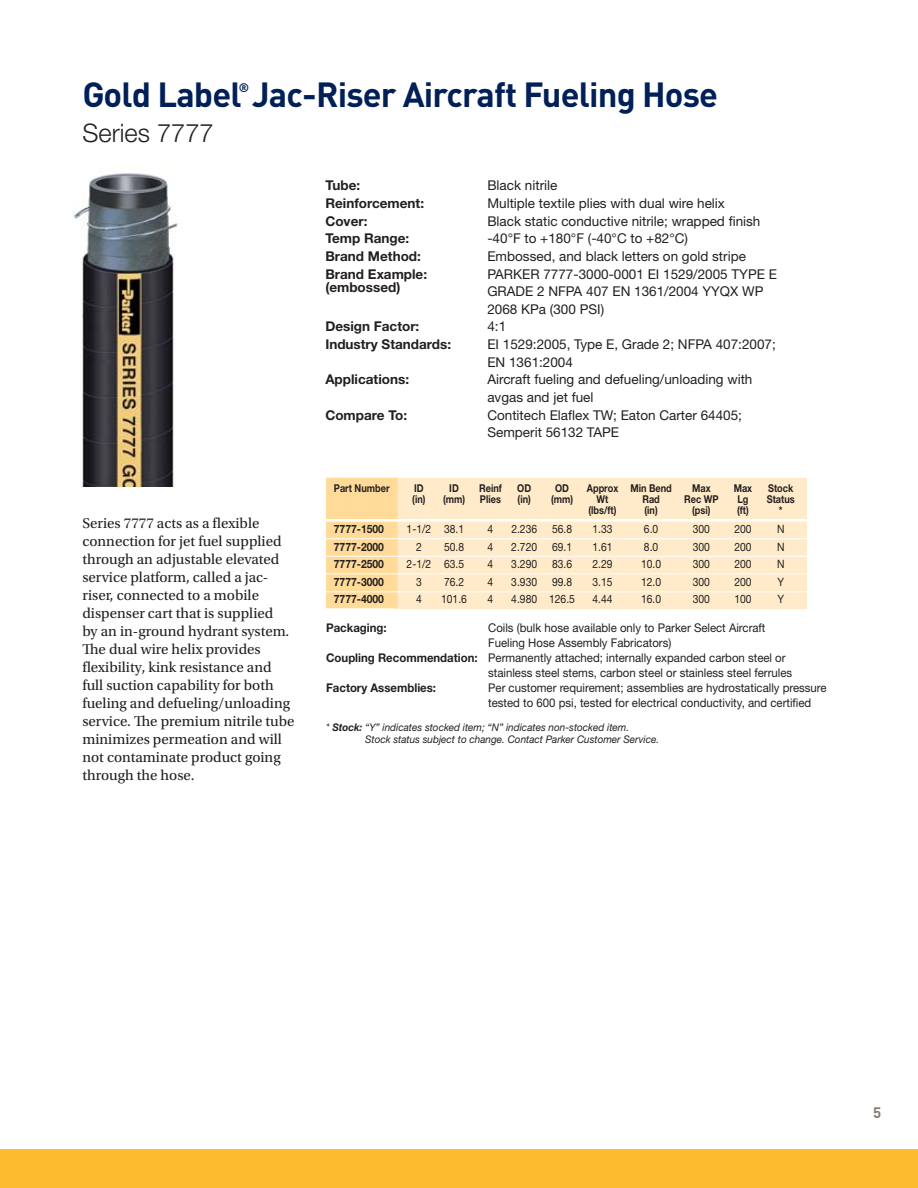
<style>
.page{position:relative;width:918px;height:1188px;background:#fff}
.page>*{position:absolute;margin:0;border:0;box-sizing:border-box;transform-origin:0 0}
.t1{font:700 34.5px "DINOT";letter-spacing:-.025em;color:#002057}
.t2{font:300 25.5px "Helvetica Neue LT Std";color:#231f20}
.t3{font:15px/18px "Utopia Std";color:#231f20}
.t4{font:700 15px "DINOT";color:#887d6e}
.t5{font:13.5px/17.7px "Helvetica Neue LT Std";color:#231f20}
.t6{font:700 13.5px "Helvetica Neue LT Std";color:#231f20}
.t7{font:700 12.3px "DINOT";color:#002057}
.t8{font:12px/15px "Helvetica Neue LT Std";color:#231f20;scale:.95 1}
.t9{font:700 12px "Helvetica Neue LT Std";color:#231f20;scale:.95 1}
.t10{font:11.55px "Helvetica Neue LT Std";color:#231f20;scale:.9 1}
.t11{font:700 11.55px "Helvetica Neue LT Std";color:#231f20;scale:.9 1}
.t12{font:700 10.8px "Helvetica Neue LT Std";color:#231f20;scale:.85 1}
.t13{font:italic 10.5px/12px "Helvetica Neue LT Std";color:#231f20;scale:.95 1}
.s1{font-weight:700}
</style>
<div class="page">
<div style="left:0;top:1150px;width:918px;height:38px;background:#fdbb30"></div>
<img style="left:72px;top:173px;width:106px;height:314px">
<div style="left:395px;top:478px;width:412px;height:130px;background:#ffebc9"></div>
<div style="left:326px;top:478px;width:72px;height:130px;background:#ffda98"></div>
<hr style="left:325px;top:519px;width:512px;height:3px;background:#fff">
<hr style="left:325px;top:538px;width:512px;height:1px;background:#fff">
<hr style="left:325px;top:556px;width:512px;height:1px;background:#fff">
<hr style="left:325px;top:574px;width:512px;height:1px;background:#fff">
<hr style="left:325px;top:592px;width:512px;height:1px;background:#fff">
<h1 class="t1" style="left:82px;top:82px;width:637px">Gold Label Jac-Riser Aircraft Fueling Hose</h1>
<p class="t7" style="left:239px;top:83px;width:12px">®</p>
<h2 class="t2" style="left:82px;top:124px;width:133px">Series 7777</h2>
<p class="t3" style="left:82px;top:515px;width:214px">Series 7777 acts as a flexible connection for jet fuel supplied through an adjustable elevated service platform, called a jac&shy;riser, connected to a mobile dispenser cart that is supplied<br>by an in-ground hydrant system.<br>The dual wire helix provides flexibility, kink resistance and full suction capability for both fueling and defueling/unloading service. The premium nitrile tube minimizes permeation and will not contaminate product going through the hose.</p>
<p class="t6" style="left:325px;top:181px;width:36px">Tube:</p>
<p class="t5" style="left:487px;top:178px;width:71px">Black nitrile</p>
<p class="t6" style="left:325px;top:198px;width:100px">Reinforcement:</p>
<p class="t5" style="left:487px;top:196px;width:239px">Multiple textile plies with dual wire helix</p>
<p class="t6" style="left:325px;top:216px;width:44px">Cover:</p>
<p class="t5" style="left:487px;top:214px;width:275px">Black static conductive nitrile; wrapped finish</p>
<p class="t6" style="left:325px;top:234px;width:85px">Temp Range:</p>
<p class="t5" style="left:487px;top:231px;width:202px">-40°F to +180°F (-40°C to +82°C)</p>
<p class="t6" style="left:325px;top:251px;width:97px">Brand Method:</p>
<p class="t5" style="left:487px;top:249px;width:260px">Embossed, and black letters on gold stripe</p>
<p class="t6" style="left:325px;top:269px;width:103px">Brand Example:</p>
<p class="t5" style="left:487px;top:267px;width:291px">PARKER 7777-3000-0001 EI 1529/2005 TYPE E</p>
<p class="t6" style="left:325px;top:282px;width:76px">(embossed)</p>
<p class="t5" style="left:487px;top:284px;width:278px">GRADE 2 NFPA 407 EN 1361/2004 YYQX WP<br>2068 KPa (300 PSI)</p>
<p class="t6" style="left:325px;top:322px;width:96px">Design Factor:</p>
<p class="t5" style="left:487px;top:319px;width:20px">4:1</p>
<p class="t6" style="left:325px;top:339px;width:127px">Industry Standards:</p>
<p class="t5" style="left:487px;top:337px;width:290px">EI 1529:2005, Type E, Grade 2; NFPA 407:2007;<br>EN 1361:2004</p>
<p class="t6" style="left:325px;top:375px;width:85px">Applications:</p>
<p class="t5" style="left:487px;top:372px;width:267px">Aircraft fueling and defueling/unloading with avgas and jet fuel</p>
<p class="t6" style="left:325px;top:410px;width:83px">Compare To:</p>
<p class="t5" style="left:487px;top:408px;width:256px">Contitech Elaflex TW; Eaton Carter 64405;<br>Semperit 56132 TAPE</p>
<p class="t12" style="left:334px;top:484px;width:67px">Part Number</p>
<p class="t12" style="left:414px;top:484px;width:13px">ID</p>
<p class="t12" style="left:449px;top:484px;width:13px">ID</p>
<p class="t12" style="left:479px;top:484px;width:28px">Reinf</p>
<p class="t12" style="left:517px;top:484px;width:18px">OD</p>
<p class="t12" style="left:555px;top:484px;width:18px">OD</p>
<p class="t12" style="left:587px;top:484px;width:102px">Approx Min Bend</p>
<p class="t12" style="left:692px;top:484px;width:23px">Max</p>
<p class="t12" style="left:734px;top:484px;width:23px">Max</p>
<p class="t12" style="left:768px;top:484px;width:31px">Stock</p>
<p class="t12" style="left:412px;top:495px;width:17px">(in)</p>
<p class="t12" style="left:443px;top:495px;width:27px">(mm)</p>
<p class="t12" style="left:480px;top:495px;width:26px">Plies</p>
<p class="t12" style="left:518px;top:495px;width:17px">(in)</p>
<p class="t12" style="left:551px;top:495px;width:27px">(mm)</p>
<p class="t12" style="left:597px;top:495px;width:15px">Wt</p>
<p class="t12" style="left:642px;top:495px;width:22px">Rad</p>
<p class="t12" style="left:684px;top:495px;width:42px">Rec WP</p>
<p class="t12" style="left:737px;top:495px;width:15px">Lg</p>
<p class="t12" style="left:767px;top:495px;width:35px">Status</p>
<p class="t12" style="left:589px;top:506px;width:34px">(lbs/ft)</p>
<p class="t12" style="left:645px;top:506px;width:17px">(in)</p>
<p class="t12" style="left:692px;top:506px;width:23px">(psi)</p>
<p class="t12" style="left:737px;top:506px;width:15px">(ft)</p>
<p class="t12" style="left:779px;top:506px;width:6px">*</p>
<p class="t11" style="left:334px;top:525px;width:57px">7777-1500</p>
<p class="t10" style="left:407px;top:525px;width:65px">1-1/2 38.1</p>
<p class="t10" style="left:488px;top:525px;width:8px">4</p>
<p class="t10" style="left:511px;top:525px;width:30px">2.236</p>
<p class="t10" style="left:552px;top:525px;width:24px">56.8</p>
<p class="t10" style="left:593px;top:525px;width:24px">1.33</p>
<p class="t10" style="left:644px;top:525px;width:17px">6.0</p>
<p class="t10" style="left:693px;top:525px;width:21px">300</p>
<p class="t10" style="left:734px;top:525px;width:21px">200</p>
<p class="t10" style="left:777px;top:525px;width:10px">N</p>
<p class="t11" style="left:334px;top:543px;width:57px">7777-2000</p>
<p class="t10" style="left:416px;top:543px;width:8px">2</p>
<p class="t10" style="left:444px;top:543px;width:24px">50.8</p>
<p class="t10" style="left:488px;top:543px;width:8px">4</p>
<p class="t10" style="left:511px;top:543px;width:30px">2.720</p>
<p class="t10" style="left:552px;top:543px;width:24px">69.1</p>
<p class="t10" style="left:593px;top:543px;width:24px">1.61</p>
<p class="t10" style="left:644px;top:543px;width:17px">8.0</p>
<p class="t10" style="left:693px;top:543px;width:21px">300</p>
<p class="t10" style="left:734px;top:543px;width:21px">200</p>
<p class="t10" style="left:777px;top:543px;width:10px">N</p>
<p class="t11" style="left:334px;top:560px;width:57px">7777-2500</p>
<p class="t10" style="left:407px;top:560px;width:65px">2-1/2 63.5</p>
<p class="t10" style="left:488px;top:560px;width:8px">4</p>
<p class="t10" style="left:511px;top:560px;width:30px">3.290</p>
<p class="t10" style="left:552px;top:560px;width:24px">83.6</p>
<p class="t10" style="left:593px;top:560px;width:24px">2.29</p>
<p class="t10" style="left:641px;top:560px;width:24px">10.0</p>
<p class="t10" style="left:693px;top:560px;width:21px">300</p>
<p class="t10" style="left:734px;top:560px;width:21px">200</p>
<p class="t10" style="left:777px;top:560px;width:10px">N</p>
<p class="t11" style="left:334px;top:578px;width:57px">7777-3000</p>
<p class="t10" style="left:416px;top:578px;width:8px">3</p>
<p class="t10" style="left:444px;top:578px;width:24px">76.2</p>
<p class="t10" style="left:488px;top:578px;width:8px">4</p>
<p class="t10" style="left:511px;top:578px;width:30px">3.930</p>
<p class="t10" style="left:552px;top:578px;width:24px">99.8</p>
<p class="t10" style="left:593px;top:578px;width:24px">3.15</p>
<p class="t10" style="left:641px;top:578px;width:24px">12.0</p>
<p class="t10" style="left:693px;top:578px;width:21px">300</p>
<p class="t10" style="left:734px;top:578px;width:21px">200</p>
<p class="t10" style="left:777px;top:578px;width:9px">Y</p>
<p class="t11" style="left:334px;top:595px;width:57px">7777-4000</p>
<p class="t10" style="left:416px;top:595px;width:8px">4</p>
<p class="t10" style="left:441px;top:595px;width:30px">101.6</p>
<p class="t10" style="left:488px;top:595px;width:8px">4</p>
<p class="t10" style="left:511px;top:595px;width:72px">4.980 126.5</p>
<p class="t10" style="left:593px;top:595px;width:24px">4.44</p>
<p class="t10" style="left:641px;top:595px;width:24px">16.0</p>
<p class="t10" style="left:693px;top:595px;width:21px">300</p>
<p class="t10" style="left:734px;top:595px;width:21px">100</p>
<p class="t10" style="left:777px;top:595px;width:9px">Y</p>
<p class="t9" style="left:326px;top:624px;width:65px">Packaging:</p>
<p class="t8" style="left:488px;top:622px;width:294px">Coils (bulk hose available only to Parker Select Aircraft</p>
<p class="t8" style="left:488px;top:637px;width:194px">Fueling Hose Assembly Fabricators)</p>
<p class="t8" style="left:326px;top:652px;width:485px"><span class="s1">Coupling Recommendation:</span> Permanently attached; internally expanded carbon steel or</p>
<p class="t8" style="left:488px;top:667px;width:322px">stainless steel stems, carbon steel or stainless steel ferrules</p>
<p class="t9" style="left:326px;top:684px;width:117px">Factory Assemblies:</p>
<p class="t8" style="left:488px;top:682px;width:358px">Per customer requirement; assemblies are hydrostatically pressure tested to 600 psi, tested for electrical conductivity, and certified</p>
<p class="t13" style="left:365px;top:723px;width:311px;text-indent:-39px">* <span class="s1">Stock:</span> “Y” indicates stocked item; “N” indicates non-stocked item.<br>Stock status subject to change. Contact Parker Customer Service.</p>
<p class="t4" style="left:873px;top:1108px;width:10px">5</p>
</div>
